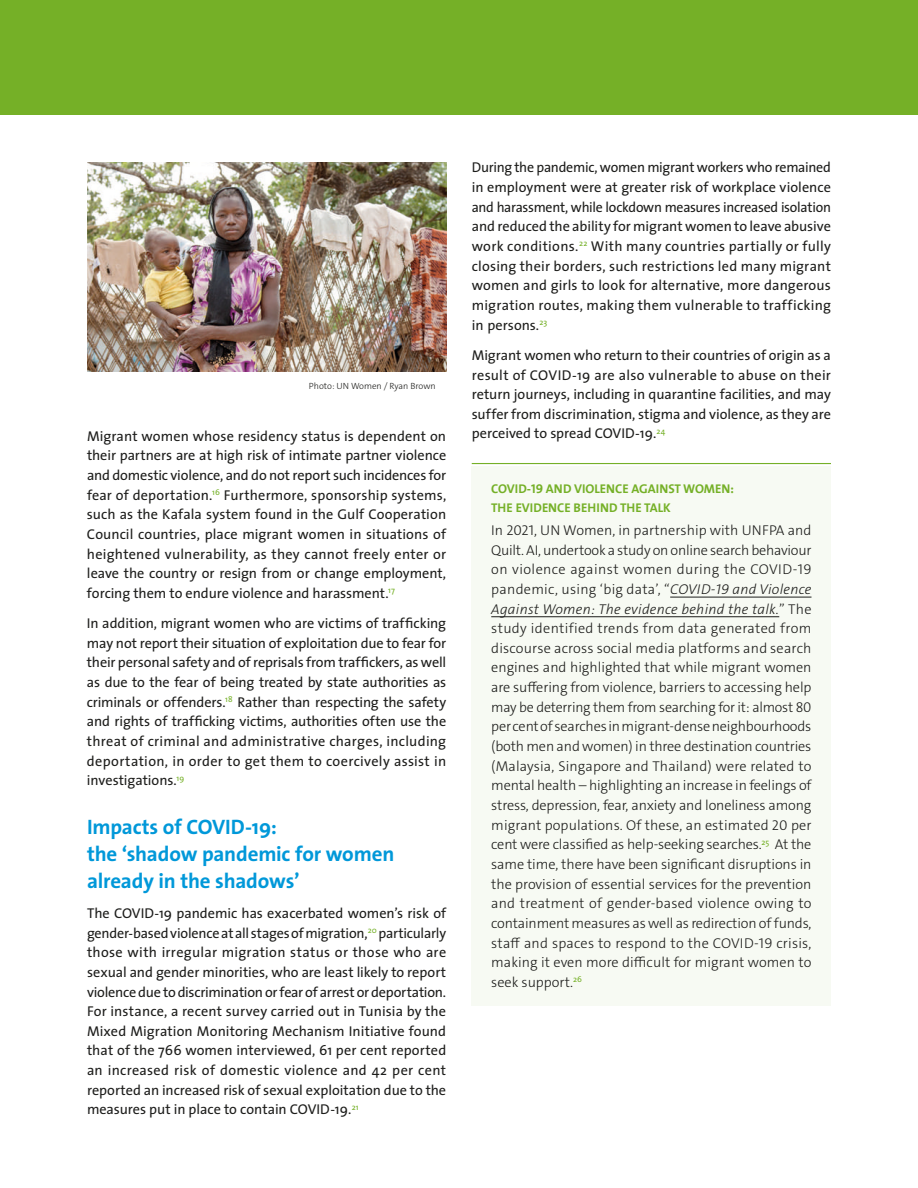
<style>
.page{position:relative;width:918px;height:1188px;background:#fff}
.page>*{position:absolute;margin:0;border:0;box-sizing:border-box;transform-origin:0 0}
.t1{font:700 21px/27px "The Sans";letter-spacing:-.01em;color:#0098d9}
.t2{font:14.25px/19.6px "The Sans";color:#1d1d1b;text-align:justify}
.t3{font:300 14.25px/19.6px "The Sans C4 s";letter-spacing:.005em;color:#1d1d1b;text-align:justify}
.t4{font:12.75px/19.6px "The Sans Bold Caps";color:#75b027}
.t5{font:300 9px "The Sans C4 s";color:#1d1d1b}
.s1{font-style:italic}
</style>
<div class="page">
<div style="left:0;top:0;width:918px;height:115px;background:#75b027"></div>
<div style="left:472px;top:466px;width:359px;height:540px;background:#f7faf3"></div>
<hr style="left:472px;top:463px;width:359px;height:1px;background:#75b027">
<hr style="left:670px;top:597px;width:142px;height:1px;background:#1d1d1b">
<hr style="left:491px;top:616px;width:288px;height:1px;background:#1d1d1b">
<img style="left:87px;top:162px;width:359px;height:210px">
<p class="t5" style="left:309px;top:380px;width:128px">Photo: UN Women / Ryan Brown</p>
<p class="t2" style="left:87px;top:426px;width:361px">Migrant women whose residency status is dependent on their partners are at high risk of intimate partner violence and domestic violence, and do not report such incidences for fear of deportation.<sup>16</sup> Furthermore, sponsorship systems, such as the Kafala system found in the Gulf Cooperation Council countries, place migrant women in situations of heightened vulnerability, as they cannot freely enter or leave the country or resign from or change employment, forcing them to endure violence and harassment.<sup>17</sup></p>
<p class="t2" style="left:87px;top:613px;width:361px">In addition, migrant women who are victims of trafficking may not report their situation of exploitation due to fear for their personal safety and of reprisals from traffickers, as well as due to the fear of being treated by state authorities as criminals or offenders.<sup>18</sup> Rather than respecting the safety and rights of trafficking victims, authorities often use the threat of criminal and administrative charges, including deportation, in order to get them to coercively assist in investigations.<sup>19</sup></p>
<h1 class="t1" style="left:87px;top:813px;width:309px">Impacts of COVID-19:<br>the ‘shadow pandemic for women already in the shadows’</h1>
<p class="t2" style="left:87px;top:903px;width:361px">The COVID-19 pandemic has exacerbated women’s risk of gender-based violence at all stages of migration,<sup>20</sup> particularly those with irregular migration status or those who are sexual and gender minorities, who are least likely to report violence due to discrimination or fear of arrest or deportation.<br>For instance, a recent survey carried out in Tunisia by the Mixed Migration Monitoring Mechanism Initiative found that of the 766 women interviewed, 61 per cent reported an increased risk of domestic violence and 42 per cent reported an increased risk of sexual exploitation due to the measures put in place to contain COVID-19.<sup>21</sup></p>
<p class="t2" style="left:472px;top:157px;width:361px">During the pandemic, women migrant workers who remained in employment were at greater risk of workplace violence and harassment, while lockdown measures increased isolation and reduced the ability for migrant women to leave abusive work conditions.<sup>22</sup> With many countries partially or fully closing their borders, such restrictions led many migrant women and girls to look for alternative, more dangerous migration routes, making them vulnerable to trafficking in persons.<sup>23</sup></p>
<p class="t2" style="left:472px;top:345px;width:361px">Migrant women who return to their countries of origin as a result of COVID-19 are also vulnerable to abuse on their return journeys, including in quarantine facilities, and may suffer from discrimination, stigma and violence, as they are perceived to spread COVID-19.<sup>24</sup></p>
<p class="t4" style="left:491px;top:478px;width:244px">COVID-19 AND VIOLENCE AGAINST WOMEN:<br>THE EVIDENCE BEHIND THE TALK</p>
<p class="t3" style="left:491px;top:520px;width:322px">In 2021, UN Women, in partnership with UNFPA and Quilt. AI, undertook a study on online search behaviour on violence against women during the COVID-19 pandemic, using ‘big data’, “<span class="s1">COVID-19 and Violence Against Women: The evidence behind the talk.</span>” The study identified trends from data generated from discourse across social media platforms and search engines and highlighted that while migrant women are suffering from violence, barriers to accessing help may be deterring them from searching for it: almost 80 per cent of searches in migrant-dense neighbourhoods (both men and women) in three destination countries (Malaysia, Singapore and Thailand) were related to mental health – highlighting an increase in feelings of stress, depression, fear, anxiety and loneliness among migrant populations. Of these, an estimated 20 per cent were classified as help-seeking searches.<sup>25</sup> At the same time, there have been significant disruptions in the provision of essential services for the prevention and treatment of gender-based violence owing to containment measures as well as redirection of funds, staff and spaces to respond to the COVID-19 crisis, making it even more difficult for migrant women to seek support.<sup>26</sup></p>
</div>
